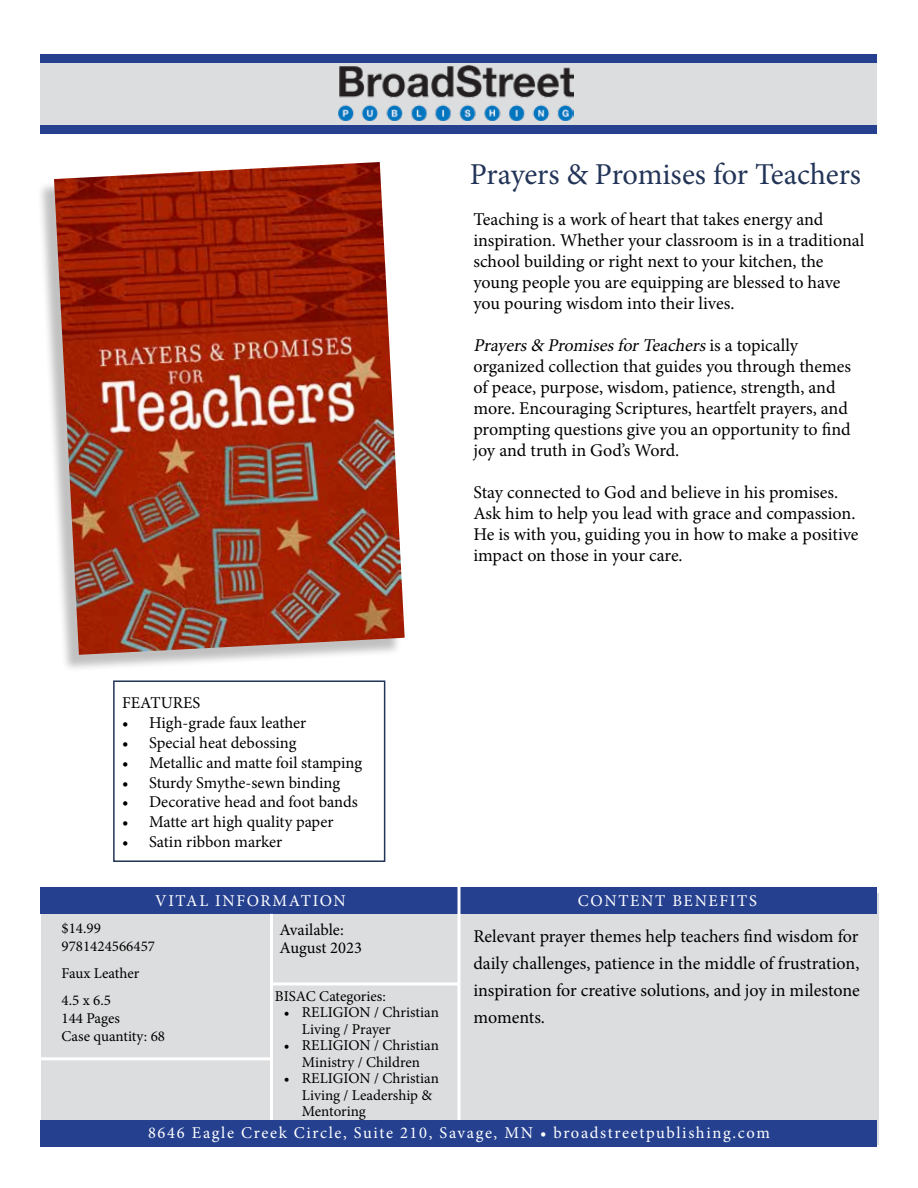
<style>
.page{position:relative;width:918px;height:1188px;background:#fff}
.page>*{position:absolute;margin:0;border:0;box-sizing:border-box;transform-origin:0 0}
.t1{font:30.3px "Minion Pro";letter-spacing:-.005em;color:#223457}
.t2{font:18px/21px "Minion Pro";letter-spacing:-.005em;color:#000}
.t3{font:16.5px/18px "Minion Pro";color:#000}
.t4{font:16.5px "Minion Pro";letter-spacing:.1em;color:#fff}
.t5{font:15px/16.5px "Minion Pro";color:#000}
.s1{font-style:italic}
</style>
<div class="page">
<div style="left:41px;top:894px;width:837px;height:251px;background:#dcddde"></div>
<div style="left:40px;top:887px;width:420px;height:27px;background:#25408f"></div>
<div style="left:460px;top:887px;width:418px;height:27px;background:#25408f"></div>
<hr style="left:270px;top:914px;width:3px;height:212px;background:#fff">
<hr style="left:458px;top:886px;width:2px;height:252px;background:#fff">
<hr style="left:272px;top:982px;width:187px;height:3px;background:#fff">
<hr style="left:40px;top:1057px;width:232px;height:3px;background:#fff">
<div style="left:40px;top:1120px;width:838px;height:28px;background:#25408f"></div>
<div style="left:40px;top:54px;width:838px;height:74px;background:#dcddde"></div>
<div style="left:40px;top:125px;width:838px;height:9px;background:#25408f"></div>
<div style="left:40px;top:54px;width:838px;height:9px;background:#25408f"></div>
<img style="left:339px;top:66px;width:234px;height:55px">
<div style="left:37px;top:165px;width:365px;height:507px;background:#000;opacity:.25"></div>
<img style="left:54px;top:162px;width:351px;height:493px">
<div style="left:113px;top:680px;width:272px;height:182px;border:2px solid #223457"></div>
<h1 class="t1" style="left:470px;top:154px;width:393px">Prayers &amp; Promises for Teachers</h1>
<p class="t2" style="left:473px;top:208px;width:392px">Teaching is a work of heart that takes energy and inspiration. Whether your classroom is in a traditional school building or right next to your kitchen, the young people you are equipping are blessed to have you pouring wisdom into their lives.</p>
<p class="t2" style="left:473px;top:334px;width:379px"><span class="s1">Prayers&amp; PromisesforTeachers</span>i s a t o p i c a l l y organized collection that guides you through themes of peace, purpose, wisdom, patience, strength, and more. Encouraging Scriptures, heartfelt prayers, and prompting questions give you an opportunity to find joy and truth in God’s Word.</p>
<p class="t2" style="left:473px;top:481px;width:387px">Stay connected to God and believe in his promises.<br>Ask him to help you lead with grace and compassion.<br>He is with you, guiding you in how to make a positive impact on those in your care.</p>
<p class="t3" style="left:122px;top:694px;width:80px">FEATURES</p>
<p class="t3" style="left:122px;top:714px;width:186px">• High-grade faux leather</p>
<p class="t3" style="left:122px;top:734px;width:176px">• Special heat debossing</p>
<p class="t3" style="left:122px;top:754px;width:242px">• Metallic and matte foil stamping</p>
<p class="t3" style="left:122px;top:773px;width:219px">• Sturdy Smythe-sewn binding</p>
<p class="t3" style="left:122px;top:793px;width:237px">• Decorative head and foot bands</p>
<p class="t3" style="left:122px;top:813px;width:213px">• Matte art high quality paper</p>
<p class="t3" style="left:122px;top:833px;width:162px">• Satin ribbon marker</p>
<p class="t4" style="left:155px;top:889px;width:192px">VITAL INFORMATION</p>
<p class="t5" style="left:62px;top:919px;width:95px;line-height:18px">$14.99<br>9781424566457</p>
<p class="t5" style="left:62px;top:960px;width:79px;line-height:27px">Faux Leather<br>4.5 x 6.5</p>
<p class="t5" style="left:62px;top:1009px;width:105px;line-height:18px">144 Pages<br>Case quantity: 68</p>
<p class="t3" style="left:280px;top:921px;width:84px">Available:<br>August 2023</p>
<p class="t5" style="left:275px;top:988px;width:112px">BISAC Categories:</p>
<p class="t5" style="left:302px;top:1004px;width:138px;text-indent:-18px">• RELIGION / Christian<br>Living / Prayer</p>
<p class="t5" style="left:284px;top:1037px;width:156px;text-align:center">• RELIGION / Christian<br>Ministry / Children</p>
<p class="t5" style="left:302px;top:1070px;width:138px;text-indent:-18px">• RELIGION / Christian<br>Living / Leadership &amp;<br>Mentoring</p>
<p class="t4" style="left:578px;top:890px;width:181px">CONTENT BENEFITS</p>
<p class="t2" style="left:473px;top:923px;width:388px;line-height:27px;text-align:justify">Relevant prayer themes help teachers find wisdom for daily challenges, patience in the middle of frustration, inspiration for creative solutions, and joy in milestone moments.</p>
<p class="t4" style="left:148px;top:1122px;width:623px">8646 Eagle Creek Circle, Suite 210, Savage, MN • broadstreetpublishing.com</p>
</div>
